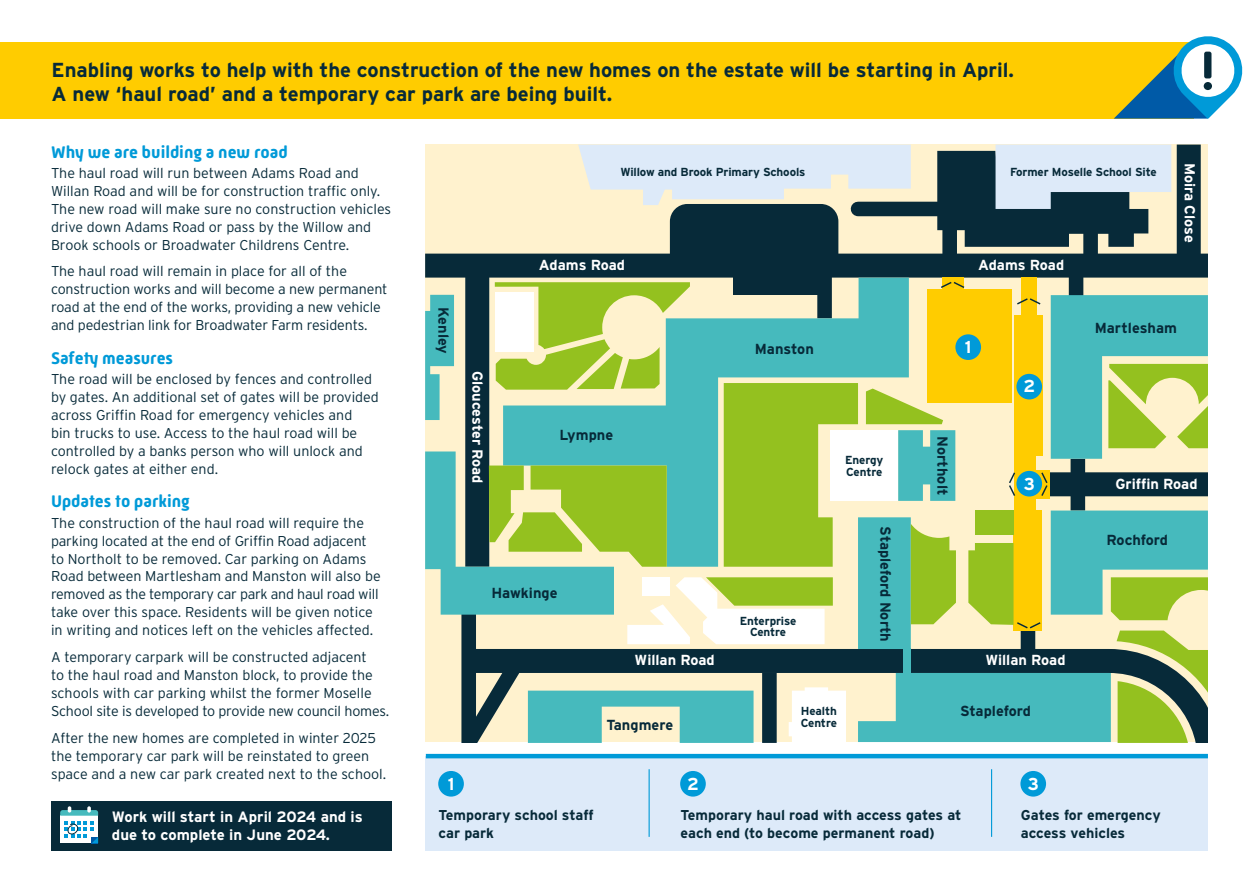
<style>
.page{position:relative;width:1259px;height:893px;background:#fff}
.page>*{position:absolute;margin:0;border:0;box-sizing:border-box;transform-origin:0 0}
.t1{font:700 20.25px/24px "Interstate";color:#072a39}
.t2{font:700 17.25px "Mic 32 New Rounded";color:#009ad8}
.t3{font:700 17.25px "Interstate";color:#fff}
.t4{font:700 15px/18px "Interstate";color:#fff}
.t5{font:700 14.55px "Interstate";color:#072a39}
.t6{font:700 14.55px "Interstate";color:#fff}
.t7{font:300 14.25px/18px "Interstate";color:#072a39}
.t8{font:700 14.25px/18px "Interstate";color:#072a39}
.t9{font:700 11.7px/11.7px "Interstate";letter-spacing:-.01em;color:#072a39}
</style>
<div class="page">
<div style="left:425px;top:145px;width:783px;height:597px;background:#fff2ce"></div>
<div style="left:425px;top:254px;width:783px;height:24px;background:#072a39"></div>
<div style="left:465px;top:273px;width:24px;height:294px;background:#072a39"></div>
<div style="left:1176px;top:145px;width:24px;height:110px;background:#072a39"></div>
<div style="left:858px;top:202px;width:88px;height:14px;background:#072a39"></div>
<div style="left:1068px;top:266px;width:15px;height:31px;background:#072a39"></div>
<div style="left:1083px;top:231px;width:15px;height:31px;background:#072a39"></div>
<div style="left:942px;top:227px;width:15px;height:30px;background:#072a39"></div>
<svg style="left:937px;top:145px;width:234px;height:102px"></svg>
<svg style="left:578px;top:145px;width:333px;height:109px"></svg>
<div style="left:941px;top:278px;width:22px;height:14px;background:#fc0"></div>
<div style="left:1021px;top:278px;width:15px;height:42px;background:#fc0"></div>
<svg style="left:425px;top:280px;width:783px;height:462px"></svg>
<div style="left:0;top:42px;width:1193px;height:77px;background:#fc0"></div>
<div style="left:51px;top:801px;width:340px;height:49px;background:#072a39"></div>
<div style="left:425px;top:756px;width:783px;height:94px;background:#ddeaf9"></div>
<svg style="left:60px;top:806px;width:38px;height:37px"></svg>
<div style="left:439px;top:772px;width:24px;height:23px;background:#009ad8;border-radius:50%"></div>
<div style="left:438px;top:771px;width:26px;height:26px;border:2px solid #009ad8;border-radius:50%"></div>
<div style="left:681px;top:772px;width:23px;height:23px;background:#009ad8;border-radius:50%"></div>
<div style="left:680px;top:771px;width:26px;height:26px;border:2px solid #009ad8;border-radius:50%"></div>
<div style="left:1017px;top:375px;width:24px;height:23px;background:#009ad8;border-radius:50%"></div>
<div style="left:1016px;top:374px;width:26px;height:25px;border:2px solid #009ad8;border-radius:50%"></div>
<div style="left:1021px;top:772px;width:24px;height:23px;background:#009ad8;border-radius:50%"></div>
<div style="left:1020px;top:771px;width:26px;height:26px;border:2px solid #009ad8;border-radius:50%"></div>
<div style="left:1017px;top:472px;width:24px;height:23px;background:#009ad8;border-radius:50%"></div>
<div style="left:1016px;top:471px;width:26px;height:25px;border:2px solid #009ad8;border-radius:50%"></div>
<div style="left:956px;top:335px;width:24px;height:24px;background:#009ad8;border-radius:50%"></div>
<div style="left:955px;top:334px;width:26px;height:26px;border:2px solid #009ad8;border-radius:50%"></div>
<hr style="left:648px;top:769px;width:1px;height:68px;background:#009ad8">
<hr style="left:991px;top:769px;width:1px;height:68px;background:#009ad8">
<svg style="left:1114px;top:36px;width:129px;height:83px"></svg>
<hr style="left:426px;top:754px;width:782px;height:4px;background:#009ad8">
<h1 class="t1" style="left:52px;top:57px;width:964px">Enabling works to help with the construction of the new homes on the estate will be starting in April.<br>A new ‘haul road’ and a temporary car park are being built.</h1>
<p class="t2" style="left:51px;top:142px;width:238px">Why we are building a new road</p>
<p class="t7" style="left:51px;top:164px;width:342px">The haul road will run between Adams Road and Willan Road and will be for construction traffic only.<br>The new road will make sure no construction vehicles drive down Adams Road or pass by the Willow and Brook schools or Broadwater Childrens Centre.</p>
<p class="t7" style="left:51px;top:262px;width:338px">The haul road will remain in place for all of the construction works and will become a new permanent road at the end of the works, providing a new vehicle and pedestrian link for Broadwater Farm residents.</p>
<p class="t2" style="left:51px;top:348px;width:124px">Safety measures</p>
<p class="t7" style="left:51px;top:370px;width:329px">The road will be enclosed by fences and controlled by gates. An additional set of gates will be provided across Griffin Road for emergency vehicles and<br>bin trucks to use. Access to the haul road will be controlled by a banks person who will unlock and relock gates at either end.</p>
<p class="t2" style="left:51px;top:492px;width:140px">Updates to parking</p>
<p class="t7" style="left:51px;top:513px;width:331px">The construction of the haul road will require the parking located at the end of Griffin Road adjacent to Northolt to be removed. Car parking on Adams Road between Martlesham and Manston will also be removed as the temporary car park and haul road will take over this space. Residents will be given notice in writing and notices left on the vehicles affected.</p>
<p class="t7" style="left:51px;top:648px;width:339px">A temporary carpark will be constructed adjacent<br>to the haul road and Manston block, to provide the schools with car parking whilst the former Moselle School site is developed to provide new council homes.</p>
<p class="t7" style="left:51px;top:728px;width:337px">After the new homes are completed in winter 2025 the temporary car park will be reinstated to green space and a new car park created next to the school.</p>
<p class="t4" style="left:112px;top:807px;width:252px">Work will start in April 2024 and is due to complete in June 2024.</p>
<p class="t5" style="left:452px;top:307px;width:48px;rotate:90deg">Kenley</p>
<p class="t9" style="left:620px;top:166px;width:187px">Willow and Brook Primary Schools</p>
<p class="t9" style="left:1010px;top:166px;width:148px">Former Moselle School Site</p>
<p class="t6" style="left:539px;top:257px;width:88px">Adams Road</p>
<p class="t6" style="left:978px;top:257px;width:88px">Adams Road</p>
<p class="t6" style="left:1198px;top:163px;width:81px;rotate:90deg">Moira Close</p>
<p class="t6" style="left:486px;top:371px;width:114px;rotate:90deg">Gloucester Road</p>
<p class="t5" style="left:559px;top:427px;width:55px">Lympne</p>
<p class="t5" style="left:491px;top:584px;width:68px">Hawkinge</p>
<p class="t5" style="left:755px;top:340px;width:61px">Manston</p>
<p class="t9" style="left:740px;top:614px;width:58px;text-align:center">Enterprise<br>Centre</p>
<p class="t9" style="left:845px;top:454px;width:40px">Energy<br>Centre</p>
<p class="t5" style="left:894px;top:526px;width:117px;rotate:90deg">Stapleford North</p>
<p class="t3" style="left:965px;top:337px;width:8px">1</p>
<p class="t5" style="left:950px;top:436px;width:60px;rotate:90deg">Northolt</p>
<p class="t3" style="left:1023px;top:377px;width:13px">2</p>
<p class="t3" style="left:1023px;top:474px;width:13px">3</p>
<p class="t6" style="left:634px;top:651px;width:82px">Willan Road</p>
<p class="t6" style="left:985px;top:651px;width:82px">Willan Road</p>
<p class="t5" style="left:606px;top:716px;width:68px">Tangmere</p>
<p class="t9" style="left:801px;top:705px;width:38px">Health<br>Centre</p>
<p class="t5" style="left:960px;top:702px;width:73px">Stapleford</p>
<p class="t5" style="left:1094px;top:320px;width:84px">Martlesham</p>
<p class="t6" style="left:1115px;top:476px;width:84px">Griffin Road</p>
<p class="t5" style="left:1106px;top:532px;width:63px">Rochford</p>
<p class="t3" style="left:448px;top:774px;width:8px">1</p>
<p class="t3" style="left:687px;top:774px;width:13px">2</p>
<p class="t3" style="left:1027px;top:774px;width:13px">3</p>
<p class="t8" style="left:438px;top:806px;width:157px">Temporary school staff car park</p>
<p class="t8" style="left:680px;top:806px;width:282px">Temporary haul road with access gates at each end (to become permanent road)</p>
<p class="t8" style="left:1020px;top:806px;width:141px">Gates for emergency access vehicles</p>
</div>
